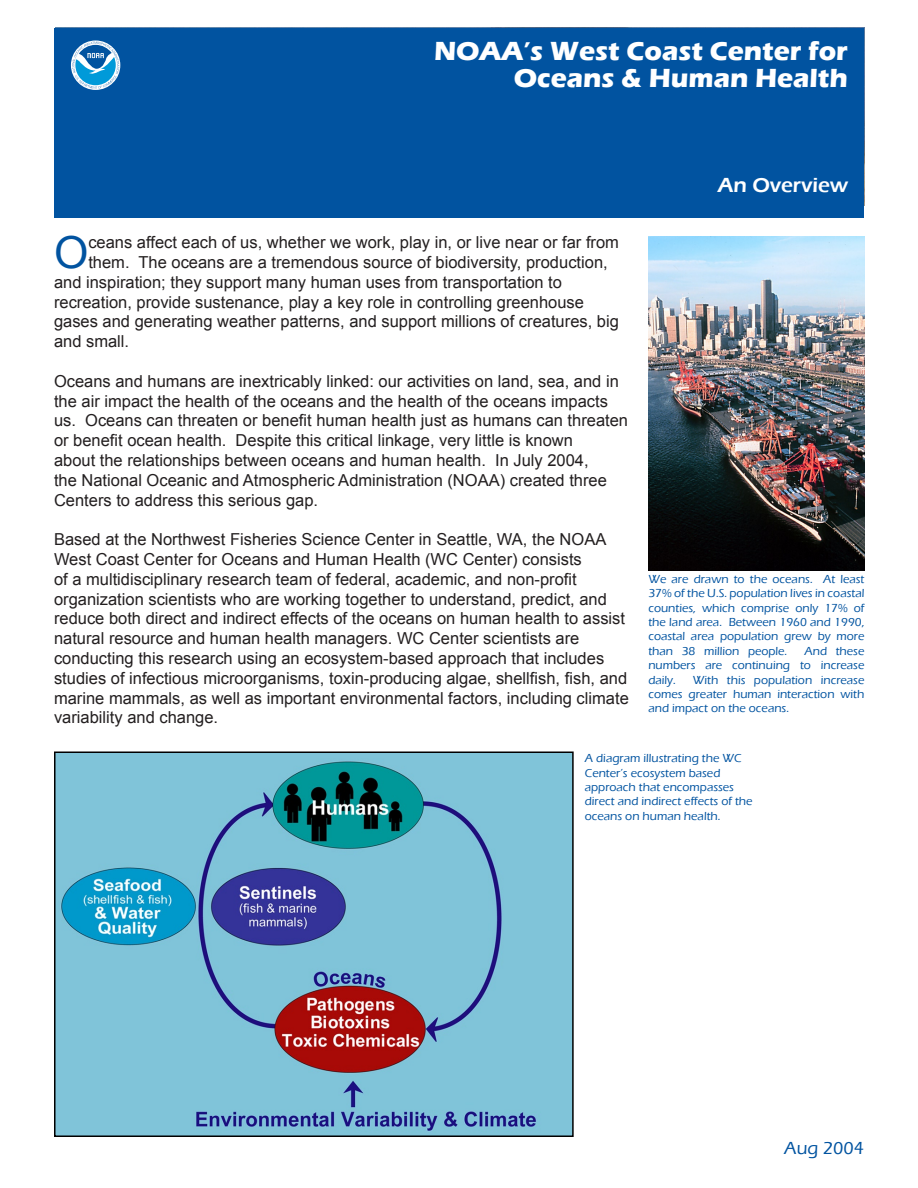
<style>
.page{position:relative;width:918px;height:1188px;background:#fff}
.page>*{position:absolute;margin:0;border:0;box-sizing:border-box;transform-origin:0 0}
.Body_Text{font:44.1px "Arial";color:#0153a0}
.t1{font:700 27px/27px "Eras ITC";color:#fff;text-align:right}
.t2{font:600 21px "Eras ITC";color:#fff}
.t3{font:500 18px "Eras ITC";color:#0153a0}
.Body_Text-2{font:16.5px/19.8px "Arial";color:#231f20}
.t4{font:500 12px/14.4px "Eras ITC";color:#0153a0;text-align:justify}
</style>
<div class="page">
<div style="left:54px;top:28px;width:810px;height:177px;background:#0153a0"></div>
<div style="left:54px;top:204px;width:810px;height:13px;background:#0153a0"></div>
<svg style="left:71px;top:40px;width:49px;height:50px"></svg>
<svg style="left:72px;top:42px;width:47px;height:47px"></svg>
<img style="left:648px;top:236px;width:216px;height:334px">
<img style="left:57px;top:755px;width:514px;height:379px">
<div style="left:54px;top:752px;width:520px;height:385px;border:2px solid #000"></div>
<p class="t1" style="left:434px;top:38px;width:415px">NOAA’s West Coast Center for<br>Oceans &amp; Human Health</p>
<p class="Body_Text" style="left:54px;top:224px;width:36px">O</p>
<p class="Body_Text-2" style="left:88px;top:233px;width:532px">ceans affect each of us, whether we work, play in, or live near or far from</p>
<p class="Body_Text-2" style="left:88px;top:253px;width:521px">them. The oceans are a tremendous source of biodiversity, production,</p>
<p class="Body_Text-2" style="left:54px;top:272px;width:510px">and inspiration; they support many human uses from transportation to</p>
<p class="Body_Text-2" style="left:54px;top:292px;width:532px">recreation, provide sustenance, play a key role in controlling greenhouse</p>
<p class="Body_Text-2" style="left:54px;top:312px;width:566px">gases and generating weather patterns, and support millions of creatures, big</p>
<p class="Body_Text-2" style="left:54px;top:332px;width:77px">and small.</p>
<p class="Body_Text-2" style="left:54px;top:371px;width:576px">Oceans and humans are inextricably linked: our activities on land, sea, and in the air impact the health of the oceans and the health of the oceans impacts us. Oceans can threaten or benefit human health just as humans can threaten or benefit ocean health. Despite this critical linkage, very little is known<br>about the relationships between oceans and human health. In July 2004,<br>the National Oceanic and Atmospheric Administration (NOAA) created three Centers to address this serious gap.</p>
<p class="Body_Text-2" style="left:54px;top:530px;width:576px">Based at the Northwest Fisheries Science Center in Seattle, WA, the NOAA West Coast Center for Oceans and Human Health (WC Center) consists<br>of a multidisciplinary research team of federal, academic, and non-profit organization scientists who are working together to understand, predict, and reduce both direct and indirect effects of the oceans on human health to assist natural resource and human health managers. WC Center scientists are conducting this research using an ecosystem-based approach that includes studies of infectious microorganisms, toxin-producing algae, shellfish, fish, and marine mammals, as well as important environmental factors, including climate variability and change.</p>
<p class="t2" style="left:718px;top:173px;width:132px">An Overview</p>
<p class="t4" style="left:648px;top:572px;width:218px">We are drawn to the oceans. At least 37% of the U.S. population lives in coastal counties, which comprise only 17% of the land area. Between 1960 and 1990, coastal area population grew by more than 38 million people.</p>
<p class="t4" style="left:648px;top:644px;width:217px;text-indent:156px">And these numbers are continuing to increase daily.</p>
<p class="t4" style="left:648px;top:672px;width:217px;text-indent:44px">With this population increase comes greater human interaction with and impact on the oceans.</p>
<p class="t4" style="left:585px;top:751px;width:169px;text-align:left">A diagram illustrating the WC<br>Center’s ecosystem based approach that encompasses direct and indirect effects of the oceans on human health.</p>
<p class="t3" style="left:784px;top:1138px;width:81px">Aug 2004</p>
</div>
